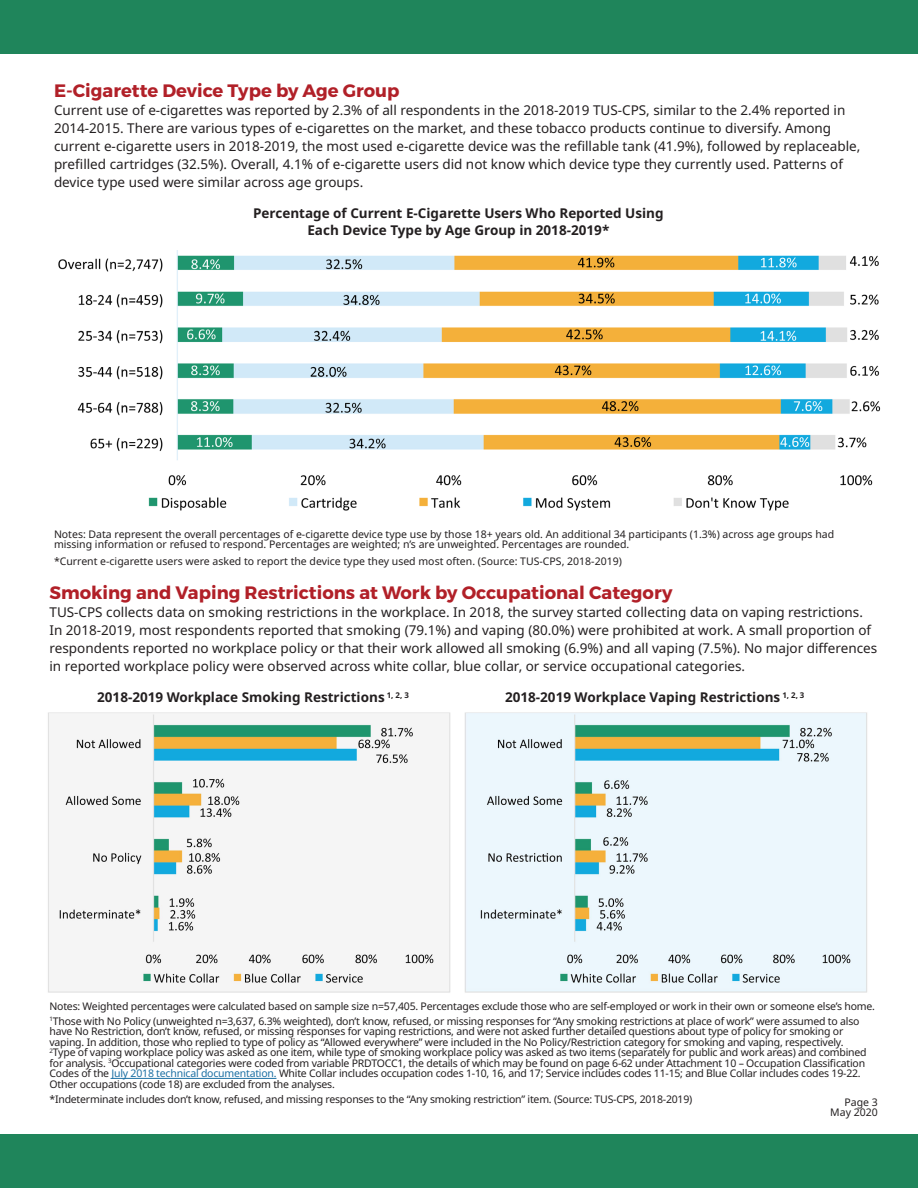
<style>
.page{position:relative;width:918px;height:1188px;background:#fff}
.page>*{position:absolute;margin:0;border:0;box-sizing:border-box;transform-origin:0 0}
.t1{font:700 18px "Montserrat";color:#b12028}
.t2{font:13.5px/18px "Noto Sans";color:#231f20}
.t3{font:700 13.5px "Noto Sans";color:#231f20}
.t4{font:10.5px/10.5px "Noto Sans";letter-spacing:-.02em;color:#231f20}
.t5{font:10.5px/10.5px "Noto Sans";color:#231f20}
.s1{color:#1b6fa3}
</style>
<div class="page">
<div style="left:0;top:0;width:918px;height:54px;background:#1f855b"></div>
<div style="left:0;top:1134px;width:918px;height:54px;background:#1f855b"></div>
<hr style="left:112px;top:1078px;width:164px;height:1px;background:#1b6fa3">
<img style="left:58px;top:251px;width:823px;height:260px">
<img style="left:48px;top:712px;width:820px;height:281px">
<h1 class="t1" style="left:54px;top:79px;width:347px">E-Cigarette Device Type by Age Group</h1>
<p class="t2" style="left:54px;top:101px;width:808px">Current use of e-cigarettes was reported by 2.3% of all respondents in the 2018-2019 TUS-CPS, similar to the 2.4% reported in 2014-2015. There are various types of e-cigarettes on the market, and these tobacco products continue to diversify. Among current e-cigarette users in 2018-2019, the most used e-cigarette device was the refillable tank (41.9%), followed by replaceable, prefilled cartridges (32.5%). Overall, 4.1% of e-cigarette users did not know which device type they currently used. Patterns of device type used were similar across age groups.</p>
<p class="t3" style="left:253px;top:204px;width:412px">Percentage of Current E-Cigarette Users Who Reported Using</p>
<p class="t3" style="left:307px;top:220px;width:303px">Each Device Type by Age Group in 2018-2019*</p>
<p class="t5" style="left:54px;top:529px;width:782px">Notes: Data represent the overall percentages of e-cigarette device type use by those 18+ years old. An additional 34 participants (1.3%) across age groups had missing information or refused to respond. Percentages are weighted; n’s are unweighted. Percentages are rounded.</p>
<p class="t5" style="left:54px;top:556px;width:569px">*Current e-cigarette users were asked to report the device type they used most often. (Source: TUS-CPS, 2018-2019)</p>
<h1 class="t1" style="left:50px;top:582px;width:625px">Smoking and Vaping Restrictions at Work by Occupational Category</h1>
<p class="t2" style="left:50px;top:604px;width:829px">TUS-CPS collects data on smoking restrictions in the workplace. In 2018, the survey started collecting data on vaping restrictions.<br>In 2018-2019, most respondents reported that smoking (79.1%) and vaping (80.0%) were prohibited at work. A small proportion of respondents reported no workplace policy or that their work allowed all smoking (6.9%) and all vaping (7.5%). No major differences in reported workplace policy were observed across white collar, blue collar, or service occupational categories.</p>
<p class="t3" style="left:97px;top:688px;width:313px">2018-2019 Workplace Smoking Restrictions <sup>1,</sup> <sup>2,</sup> <sup>3</sup></p>
<p class="t3" style="left:505px;top:688px;width:301px">2018-2019 Workplace Vaping Restrictions <sup>1,</sup> <sup>2,</sup> <sup>3</sup></p>
<p class="t4" style="left:50px;top:1001px;width:827px">Notes: Weighted percentages were calculated based on sample size n=57,405. Percentages exclude those who are self-employed or work in their own or someone else’s home.</p>
<p class="t4" style="left:49px;top:1016px;width:819px"><sup>1</sup>Those with No Policy (unweighted n=3,637, 6.3% weighted), don’t know, refused, or missing responses for “Any smoking restrictions at place of work” were assumed to also have No Restriction, don’t know, refused, or missing responses for vaping restrictions, and were not asked further detailed questions about type of policy for smoking or vaping. In addition, those who replied to type of policy as “Allowed everywhere” were included in the No Policy/Restriction category for smoking and vaping, respectively.<br><sup>2</sup>Type of vaping workplace policy was asked as one item, while type of smoking workplace policy was asked as two items (separately for public and work areas) and combined for analysis. <sup>3</sup>Occupational categories were coded from variable PRDTOCC1, the details of which may be found on page 6-62 under Attachment 10 – Occupation Classification Codes of the <span class="s1">July 2018 technical documentation.</span> White Collar includes occupation codes 1-10, 16, and 17; Service includes codes 11-15; and Blue Collar includes codes 19-22.</p>
<p class="t4" style="left:49px;top:1079px;width:287px">Other occupations (code 18) are excluded from the analyses.</p>
<p class="t4" style="left:49px;top:1094px;width:644px">*Indeterminate includes don’t know, refused, and missing responses to the “Any smoking restriction” item. (Source: TUS-CPS, 2018-2019)</p>
<p class="t4" style="left:844px;top:1097px;width:35px">Page 3</p>
<p class="t4" style="left:830px;top:1108px;width:49px">May 2020</p>
</div>
